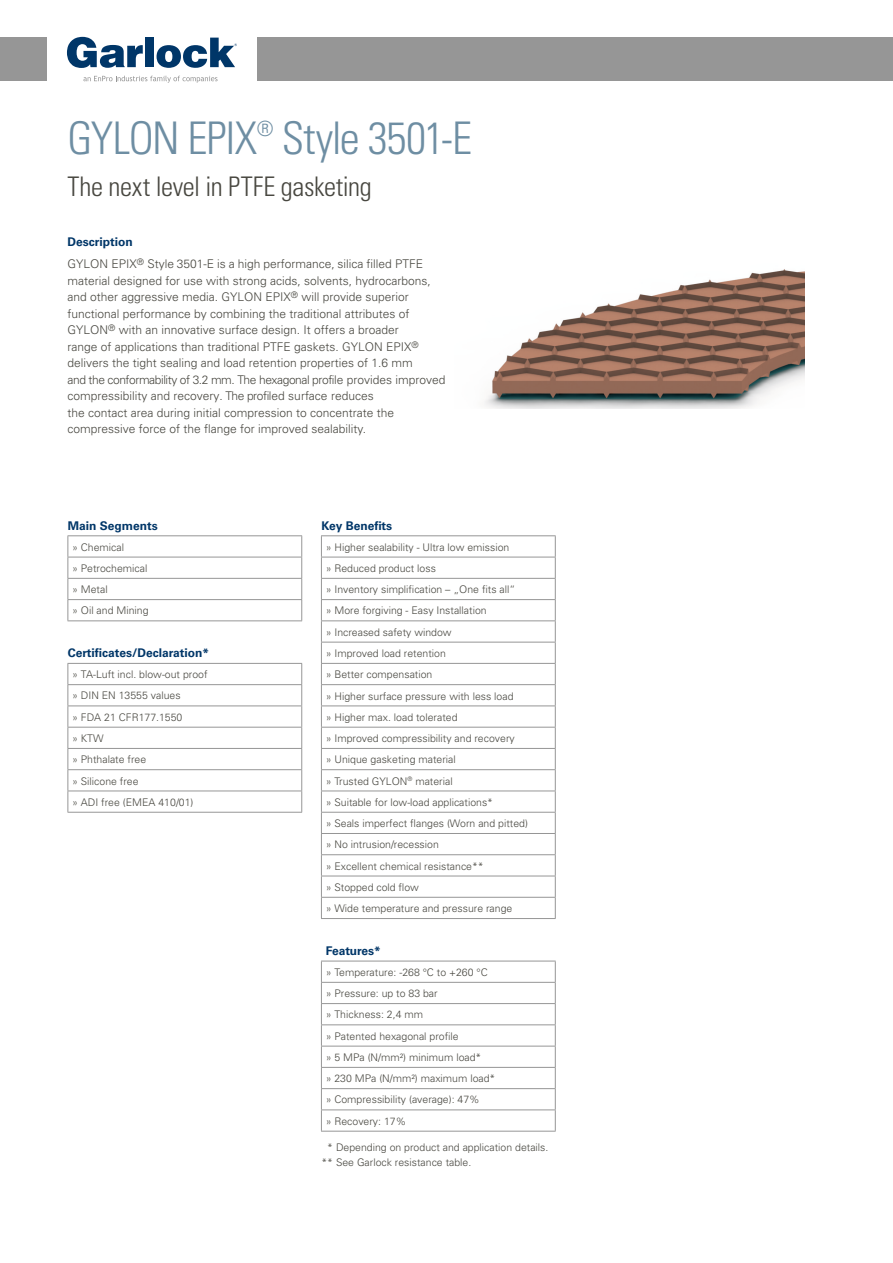
<style>
.page{position:relative;width:893px;height:1263px;background:#fff}
.page>*{position:absolute;margin:0;border:0;box-sizing:border-box;transform-origin:0 0}
.t1{font:300 condensed 45px "Univers LT Std";letter-spacing:-.025em;color:#6e8ea3}
.t2{font:300 condensed 27px "Univers LT Std";letter-spacing:-.015em;color:#484740}
.t3{font:300 12px/16.5px "Univers";color:#484740}
.t4{font:700 12px "Univers LT Std";color:#003668}
.t5{font:300 10.5px/21.3px "Univers";color:#484740}
</style>
<div class="page">
<img style="left:485px;top:269px;width:320px;height:139px">
<hr style="left:68px;top:535px;width:234px;height:1px;background:#969696">
<hr style="left:68px;top:557px;width:234px;height:1px;background:#969696">
<hr style="left:68px;top:578px;width:234px;height:1px;background:#969696">
<hr style="left:68px;top:599px;width:234px;height:1px;background:#969696">
<svg style="left:68px;top:536px;width:1px;height:84px"></svg>
<svg style="left:301px;top:536px;width:1px;height:84px"></svg>
<hr style="left:68px;top:620px;width:234px;height:1px;background:#969696">
<hr style="left:68px;top:663px;width:234px;height:1px;background:#969696">
<hr style="left:68px;top:684px;width:234px;height:1px;background:#969696">
<hr style="left:68px;top:705px;width:234px;height:1px;background:#969696">
<hr style="left:68px;top:727px;width:234px;height:1px;background:#969696">
<hr style="left:68px;top:748px;width:234px;height:1px;background:#969696">
<hr style="left:68px;top:769px;width:234px;height:1px;background:#969696">
<hr style="left:68px;top:790px;width:234px;height:1px;background:#969696">
<svg style="left:68px;top:664px;width:1px;height:148px"></svg>
<svg style="left:301px;top:664px;width:1px;height:148px"></svg>
<hr style="left:68px;top:812px;width:234px;height:1px;background:#969696">
<hr style="left:321px;top:535px;width:235px;height:1px;background:#969696">
<hr style="left:321px;top:557px;width:235px;height:1px;background:#969696">
<hr style="left:321px;top:578px;width:235px;height:1px;background:#969696">
<hr style="left:321px;top:599px;width:235px;height:1px;background:#969696">
<hr style="left:321px;top:620px;width:235px;height:1px;background:#969696">
<hr style="left:321px;top:642px;width:235px;height:1px;background:#969696">
<hr style="left:321px;top:663px;width:235px;height:1px;background:#969696">
<hr style="left:321px;top:684px;width:235px;height:1px;background:#969696">
<hr style="left:321px;top:705px;width:235px;height:1px;background:#969696">
<hr style="left:321px;top:727px;width:235px;height:1px;background:#969696">
<hr style="left:321px;top:748px;width:235px;height:1px;background:#969696">
<hr style="left:321px;top:769px;width:235px;height:1px;background:#969696">
<hr style="left:321px;top:790px;width:235px;height:1px;background:#969696">
<hr style="left:321px;top:812px;width:235px;height:1px;background:#969696">
<hr style="left:321px;top:833px;width:235px;height:1px;background:#969696">
<hr style="left:321px;top:854px;width:235px;height:1px;background:#969696">
<hr style="left:321px;top:876px;width:235px;height:1px;background:#969696">
<hr style="left:321px;top:897px;width:235px;height:1px;background:#969696">
<svg style="left:321px;top:536px;width:1px;height:382px"></svg>
<svg style="left:555px;top:536px;width:1px;height:382px"></svg>
<hr style="left:321px;top:918px;width:235px;height:1px;background:#969696">
<hr style="left:321px;top:961px;width:235px;height:1px;background:#969696">
<hr style="left:321px;top:982px;width:235px;height:1px;background:#969696">
<hr style="left:321px;top:1003px;width:235px;height:1px;background:#969696">
<hr style="left:321px;top:1024px;width:235px;height:1px;background:#969696">
<hr style="left:321px;top:1046px;width:235px;height:1px;background:#969696">
<hr style="left:321px;top:1067px;width:235px;height:1px;background:#969696">
<hr style="left:321px;top:1088px;width:235px;height:1px;background:#969696">
<hr style="left:321px;top:1109px;width:235px;height:1px;background:#969696">
<svg style="left:321px;top:961px;width:1px;height:170px"></svg>
<svg style="left:555px;top:961px;width:1px;height:170px"></svg>
<hr style="left:321px;top:1131px;width:235px;height:1px;background:#969696">
<div style="left:0;top:37px;width:47px;height:43px;background:#969696"></div>
<svg style="left:83px;top:76px;width:135px;height:7px"></svg>
<svg style="left:67px;top:37px;width:76px;height:31px"></svg>
<div style="left:145px;top:38px;width:9px;height:29px;background:#003668"></div>
<svg style="left:157px;top:38px;width:80px;height:30px"></svg>
<div style="left:257px;top:37px;width:636px;height:43px;background:#969696"></div>
<h1 class="t1" style="left:68px;top:111px;width:406px">GYLON EPIX<sup>®</sup> Style 3501-E</h1>
<h2 class="t2" style="left:68px;top:171px;width:306px">The next level in PTFE gasketing</h2>
<p class="t4" style="left:68px;top:235px;width:67px">Description</p>
<p class="t3" style="left:67px;top:255px;width:380px">GYLON EPIX<sup>®</sup> Style 3501-E is a high performance, silica fi lled PTFE material designed for use with strong acids, solvents, hydrocarbons, and other aggressive media. GYLON EPIX<sup>®</sup> will provide superior functional performance by combining the traditional attributes of GYLON<sup>®</sup> with an innovative surface design. It offers a broader<br>range of applications than traditional PTFE gaskets. GYLON EPIX<sup>® </sup>delivers the tight sealing and load retention properties of 1.6 mm<br>and the conformability of 3.2 mm. The hexagonal profile provides improved compressibility and recovery. The profiled surface reduces<br>the contact area during initial compression to concentrate the compressive force of the fl ange for improved sealability.</p>
<p class="t4" style="left:68px;top:518px;width:92px">Main Segments</p>
<p class="t5" style="left:72px;top:536px;width:78px">» Chemical<br>» Petrochemical » Metal<br>» Oil and Mining</p>
<p class="t4" style="left:68px;top:646px;width:143px">Certificates/Declaration*</p>
<p class="t5" style="left:72px;top:663px;width:137px">» TA-Luft incl. blow-out proof » DIN EN 13555 values<br>» FDA 21 CFR177.1550<br>» KTW<br>» Phthalate free<br>» Silicone free<br>» ADI free (EMEA 410/01)</p>
<p class="t4" style="left:321px;top:518px;width:72px">Key Benefits</p>
<p class="t5" style="left:326px;top:536px;width:204px">» Higher sealability - Ultra low emission<br>» Reduced product loss<br>» Inventory simplification – „One fits all“<br>» More forgiving - Easy Installation<br>» Increased safety window<br>» Improved load retention<br>» Better compensation<br>» Higher surface pressure with less load<br>» Higher max. load tolerated<br>» Improved compressibility and recovery<br>» Unique gasketing material<br>» Trusted GYLON<sup>®</sup> material<br>» Suitable for low-load applications*<br>» Seals imperfect flanges (Worn and pitted) » No intrusion/recession<br>» Excellent chemical resistance**<br>» Stopped cold flow<br>» Wide temperature and pressure range</p>
<p class="t4" style="left:326px;top:943px;width:57px">Features*</p>
<p class="t5" style="left:326px;top:961px;width:171px">» Temperature: -268 °C to +260 °C » Pressure: up to 83 bar<br>» Thickness: 2,4 mm<br>» Patented hexagonal profile<br>» 5 MPa (N/mm²) minimum load*<br>» 230 MPa (N/mm²) maximum load* » Compressibility (average): 47%<br>» Recovery: 17%</p>
<p class="t5" style="left:321px;top:1140px;width:229px;line-height:15px;text-indent:6px">* Depending on product and application details. ** See Garlock resistance table.</p>
</div>
